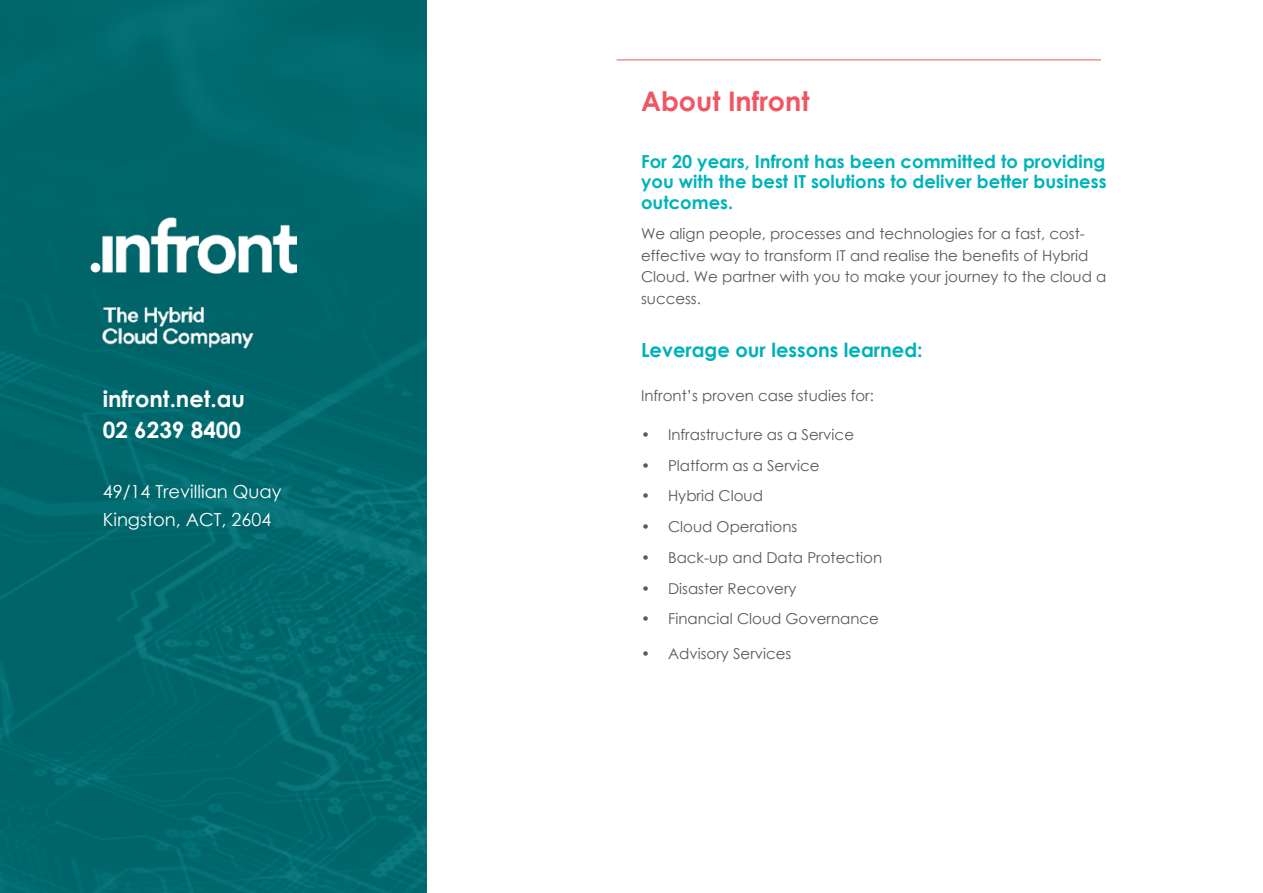
<style>
.page{position:relative;width:1263px;height:893px;background:#fff}
.page>*{position:absolute;margin:0;border:0;box-sizing:border-box;transform-origin:0 0}
.t1{font:700 27px "Century Gothic";color:#f05662}
.t2{font:700 22.5px/31.2px "Century Gothic";color:#fff}
.t3{font:700 19.5px "Century Gothic";color:#00b1ba}
.t4{font:700 18px/20.2px "Century Gothic";color:#00b3ba;text-align:justify}
.t5{font:18px/28.2px "Century Gothic";color:#fff}
.t6{font:15px/21.8px "Century Gothic";color:#58595b}
</style>
<div class="page">
<hr style="left:617px;top:60px;width:484px;height:1px;background:#f05662">
<img style="left:0;top:0;width:426px;height:893px">
<img style="left:102px;top:217px;width:195px;height:133px">
<div style="left:91px;top:263px;width:9px;height:9px;background:#fff;border-radius:50%"></div>
<h2 class="t2" style="left:103px;top:382px;width:144px">infront.net.au<br>02 6239 8400</h2>
<p class="t5" style="left:103px;top:477px;width:180px">49/14 Trevillian Quay<br>Kingston, ACT, 2604</p>
<h1 class="t1" style="left:641px;top:80px;width:170px">About Infront</h1>
<p class="t4" style="left:641px;top:151px;width:467px">For 20 years, Infront has been committed to providing you with the best IT solutions to deliver better business outcomes.</p>
<p class="t6" style="left:641px;top:222px;width:467px">We align people, processes and technologies for a fast, cost&shy;effective way to transform IT and realise the benefits of Hybrid Cloud. We partner with you to make your journey to the cloud a success.</p>
<h3 class="t3" style="left:641px;top:335px;width:283px">Leverage our lessons learned:</h3>
<p class="t6" style="left:641px;top:384px;width:234px">Infront’s proven case studies for:</p>
<p class="t6" style="left:641px;top:423px;width:214px">• Infrastructure as a Service</p>
<p class="t6" style="left:641px;top:454px;width:180px">• Platform as a Service</p>
<p class="t6" style="left:641px;top:485px;width:123px">• Hybrid Cloud</p>
<p class="t6" style="left:641px;top:516px;width:158px">• Cloud Operations</p>
<p class="t6" style="left:641px;top:546px;width:243px">• Back-up and Data Protection</p>
<p class="t6" style="left:641px;top:577px;width:157px">• Disaster Recovery</p>
<p class="t6" style="left:641px;top:608px;width:239px">• Financial Cloud Governance</p>
<p class="t6" style="left:641px;top:642px;width:152px">• Advisory Services</p>
</div>
